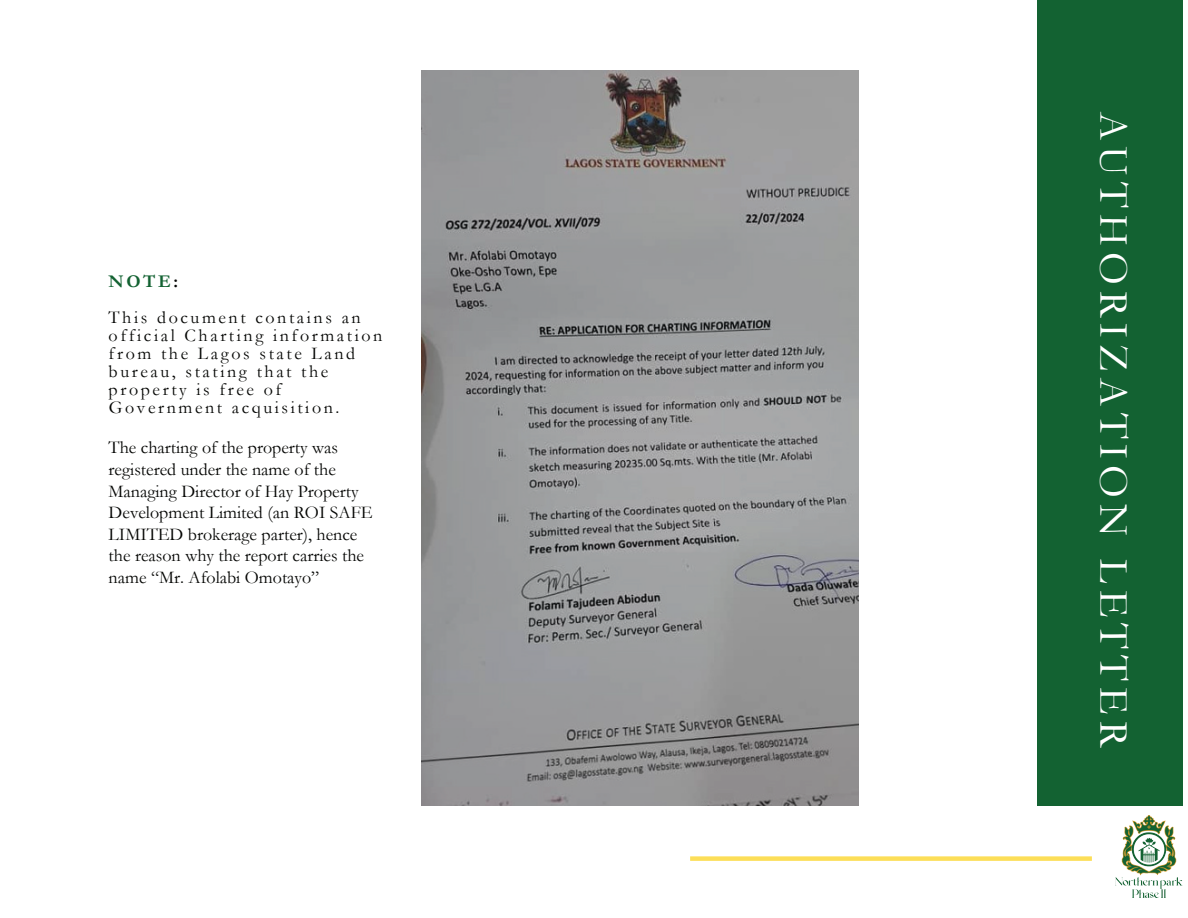
<style>
.page{position:relative;width:1188px;height:918px;background:#fff}
.page>*{position:absolute;margin:0;border:0;box-sizing:border-box;transform-origin:0 0}
.t1{font:42px "Garamond";letter-spacing:.145em;color:#fff}
.t2{font:18px/21.6px "Garamond";color:#040503}
.t3{font:18px/18px "Garamond";letter-spacing:.145em;color:#040503}
.s1{font-weight:700;color:#136232}
.s2{font-weight:700}
</style>
<div class="page">
<div style="left:690px;top:856px;width:402px;height:5px;background:#fcde58"></div>
<img style="left:1116px;top:815px;width:66px;height:82px">
<div style="left:1037px;top:0;width:145px;height:805px;background:#136232"></div>
<img style="left:421px;top:71px;width:438px;height:735px">
<p class="t3" style="left:109px;top:263px;width:254px;line-height:36px"><span class="s1">NOTE</span><span class="s2">:<br></span>This document contains an</p>
<p class="t3" style="left:109px;top:326px;width:275px">official Charting information from the Lagos state Land bureau, stating that the property is free of<br>Government acquisition.</p>
<p class="t2" style="left:109px;top:437px;width:266px">The charting of the property was registered under the name of the<br>Managing Director of Hay Property<br>Development Limited (an ROI SAFE<br>LIMITED brokerage parter), hence the reason why the report carries the name “Mr. Afolabi Omotayo”</p>
<h1 class="t1" style="left:1142px;top:112px;width:637px;rotate:90deg">AUTHORIZATION LETTER</h1>
</div>
